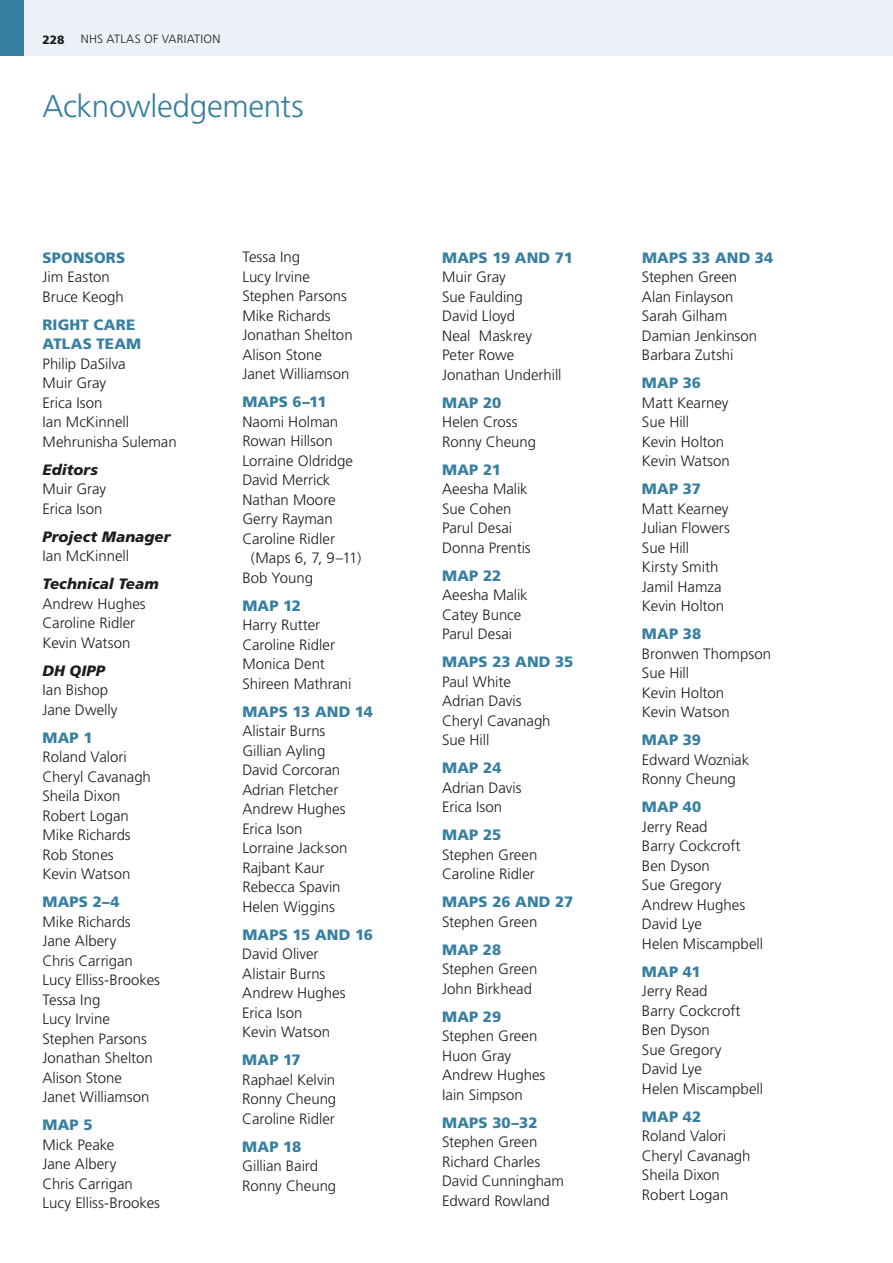
<style>
.page{position:relative;width:893px;height:1263px;background:#fff}
.page>*{position:absolute;margin:0;border:0;box-sizing:border-box;transform-origin:0 0}
.t1{font:300 31.5px "Frutiger";letter-spacing:-.01em;color:#377fa1}
.t2{font:300 15px/19.5px "Frutiger";letter-spacing:-.005em;color:#1d1d1b}
.t3{font:900 15px/19.5px "Frutiger";letter-spacing:.015em;color:#377fa1}
.t4{font:italic 900 15px "Frutiger";letter-spacing:.005em;color:#1d1d1b}
.t5{font:300 12px "Frutiger";letter-spacing:.025em;color:#1d1d1b}
.t6{font:900 12px "Frutiger";color:#1d1d1b}
</style>
<div class="page">
<div style="left:0;top:0;width:893px;height:55px;background:#ebf1f6"></div>
<div style="left:0;top:0;width:23px;height:55px;background:#377fa1"></div>
<p class="t6" style="left:43px;top:32px;width:24px">228</p>
<p class="t5" style="left:81px;top:32px;width:139px">NHS Atlas of Variation</p>
<h1 class="t1" style="left:43px;top:88px;width:263px">Acknowledgements</h1>
<p class="t3" style="left:43px;top:248px;width:83px">SPONSORS</p>
<p class="t2" style="left:43px;top:268px;width:83px">Jim Easton<br>Bruce Keogh</p>
<p class="t3" style="left:43px;top:315px;width:100px">RIGHT CARE<br>ATLAS TEAM</p>
<p class="t2" style="left:43px;top:354px;width:136px">Philip DaSilva<br>Muir Gray<br>Erica Ison<br>Ian McKinnell<br>Mehrunisha Suleman</p>
<p class="t4" style="left:43px;top:461px;width:57px">Editors</p>
<p class="t2" style="left:43px;top:480px;width:65px">Muir Gray<br>Erica Ison</p>
<p class="t4" style="left:43px;top:528px;width:130px">Project Manager</p>
<p class="t2" style="left:43px;top:547px;width:88px">Ian McKinnell</p>
<p class="t4" style="left:43px;top:575px;width:117px">Technical Team</p>
<p class="t2" style="left:43px;top:594px;width:105px">Andrew Hughes<br>Caroline Ridler<br>Kevin Watson</p>
<p class="t4" style="left:43px;top:662px;width:64px">DH QIPP</p>
<p class="t2" style="left:43px;top:681px;width:76px">Ian Bishop<br>Jane Dwelly</p>
<p class="t3" style="left:43px;top:728px;width:52px">MAP 1</p>
<p class="t2" style="left:43px;top:748px;width:110px">Roland Valori<br>Cheryl Cavanagh<br>Sheila Dixon<br>Robert Logan<br>Mike Richards<br>Rob Stones<br>Kevin Watson</p>
<p class="t3" style="left:43px;top:892px;width:79px">MAPS 2–4</p>
<p class="t2" style="left:43px;top:912px;width:119px">Mike Richards<br>Jane Albery<br>Chris Carrigan<br>Lucy Elliss-Brookes<br>Tessa Ing<br>Lucy Irvine<br>Stephen Parsons<br>Jonathan Shelton<br>Alison Stone<br>Janet Williamson</p>
<p class="t3" style="left:43px;top:1115px;width:52px">MAP 5</p>
<p class="t2" style="left:43px;top:1135px;width:119px">Mick Peake<br>Jane Albery<br>Chris Carrigan<br>Lucy Elliss-Brookes</p>
<p class="t2" style="left:242px;top:247px;width:112px">Tessa Ing<br>Lucy Irvine<br>Stephen Parsons<br>Mike Richards<br>Jonathan Shelton<br>Alison Stone<br>Janet Williamson</p>
<p class="t3" style="left:242px;top:392px;width:86px">MAPS 6–11</p>
<p class="t2" style="left:242px;top:412px;width:97px">Naomi Holman</p>
<p class="t2" style="left:242px;top:431px;width:92px">Rowan Hillson</p>
<p class="t2" style="left:242px;top:451px;width:112px">Lorraine Oldridge</p>
<p class="t2" style="left:242px;top:470px;width:90px">David Merrick</p>
<p class="t2" style="left:242px;top:490px;width:95px">Nathan Moore</p>
<p class="t2" style="left:242px;top:509px;width:92px">Gerry Rayman</p>
<p class="t2" style="left:242px;top:529px;width:94px">Caroline Ridler</p>
<p class="t2" style="left:251px;top:548px;width:112px">(Maps 6, 7, 9–11)</p>
<p class="t2" style="left:242px;top:568px;width:72px">Bob Young</p>
<p class="t3" style="left:242px;top:596px;width:60px">MAP 12</p>
<p class="t2" style="left:242px;top:615px;width:111px">Harry Rutter<br>Caroline Ridler<br>Monica Dent<br>Shireen Mathrani</p>
<p class="t3" style="left:242px;top:702px;width:132px">MAPS 13 AND 14</p>
<p class="t2" style="left:242px;top:721px;width:107px">Alistair Burns<br>Gillian Ayling<br>David Corcoran<br>Adrian Fletcher<br>Andrew Hughes<br>Erica Ison<br>Lorraine Jackson<br>Rajbant Kaur<br>Rebecca Spavin<br>Helen Wiggins</p>
<p class="t3" style="left:242px;top:925px;width:132px">MAPS 15 AND 16</p>
<p class="t2" style="left:242px;top:944px;width:105px">David Oliver<br>Alistair Burns<br>Andrew Hughes<br>Erica Ison<br>Kevin Watson</p>
<p class="t3" style="left:242px;top:1050px;width:60px">MAP 17</p>
<p class="t2" style="left:242px;top:1070px;width:95px;text-align:justify">Raphael Kelvin Ronny Cheung Caroline Ridler</p>
<p class="t3" style="left:242px;top:1137px;width:60px">MAP 18</p>
<p class="t2" style="left:242px;top:1156px;width:95px">Gillian Baird<br>Ronny Cheung</p>
<p class="t3" style="left:442px;top:248px;width:132px">MAPS 19 AND 71</p>
<p class="t2" style="left:442px;top:268px;width:121px">Muir Gray<br>Sue Faulding<br>David Lloyd<br>Neal Maskrey<br>Peter Rowe<br>Jonathan Underhill</p>
<p class="t3" style="left:442px;top:393px;width:61px">MAP 20</p>
<p class="t2" style="left:442px;top:413px;width:95px">Helen Cross<br>Ronny Cheung</p>
<p class="t3" style="left:442px;top:460px;width:60px">MAP 21</p>
<p class="t2" style="left:442px;top:480px;width:90px">Aeesha Malik<br>Sue Cohen<br>Parul Desai<br>Donna Prentis</p>
<p class="t3" style="left:442px;top:566px;width:61px">MAP 22</p>
<p class="t2" style="left:442px;top:586px;width:87px">Aeesha Malik<br>Catey Bunce<br>Parul Desai</p>
<p class="t3" style="left:442px;top:652px;width:133px">MAPS 23 AND 35</p>
<p class="t2" style="left:442px;top:672px;width:110px">Paul White<br>Adrian Davis<br>Cheryl Cavanagh<br>Sue Hill</p>
<p class="t3" style="left:442px;top:758px;width:61px">MAP 24</p>
<p class="t2" style="left:442px;top:778px;width:81px">Adrian Davis<br>Erica Ison</p>
<p class="t3" style="left:442px;top:825px;width:61px">MAP 25</p>
<p class="t2" style="left:442px;top:845px;width:97px">Stephen Green<br>Caroline Ridler</p>
<p class="t3" style="left:442px;top:892px;width:133px">MAPS 26 AND 27</p>
<p class="t2" style="left:442px;top:912px;width:97px">Stephen Green</p>
<p class="t3" style="left:442px;top:940px;width:61px">MAP 28</p>
<p class="t2" style="left:442px;top:960px;width:97px">Stephen Green<br>John Birkhead</p>
<p class="t3" style="left:442px;top:1007px;width:61px">MAP 29</p>
<p class="t2" style="left:442px;top:1027px;width:105px">Stephen Green<br>Huon Gray<br>Andrew Hughes<br>Iain Simpson</p>
<p class="t3" style="left:442px;top:1113px;width:97px">MAPS 30–32</p>
<p class="t2" style="left:442px;top:1133px;width:123px">Stephen Green<br>Richard Charles<br>David Cunningham<br>Edward Rowland</p>
<p class="t3" style="left:642px;top:248px;width:133px">MAPS 33 AND 34</p>
<p class="t2" style="left:642px;top:268px;width:117px">Stephen Green<br>Alan Finlayson<br>Sarah Gilham<br>Damian Jenkinson<br>Barbara Zutshi</p>
<p class="t3" style="left:642px;top:373px;width:61px">MAP 36</p>
<p class="t2" style="left:642px;top:393px;width:89px">Matt Kearney<br>Sue Hill<br>Kevin Holton<br>Kevin Watson</p>
<p class="t3" style="left:642px;top:479px;width:60px">MAP 37</p>
<p class="t2" style="left:642px;top:499px;width:90px">Matt Kearney<br>Julian Flowers<br>Sue Hill<br>Kirsty Smith<br>Jamil Hamza<br>Kevin Holton</p>
<p class="t3" style="left:642px;top:624px;width:61px">MAP 38</p>
<p class="t2" style="left:642px;top:644px;width:131px">Bronwen Thompson<br>Sue Hill<br>Kevin Holton<br>Kevin Watson</p>
<p class="t3" style="left:642px;top:730px;width:61px">MAP 39</p>
<p class="t2" style="left:642px;top:750px;width:109px">Edward Wozniak<br>Ronny Cheung</p>
<p class="t3" style="left:642px;top:797px;width:61px">MAP 40</p>
<p class="t2" style="left:642px;top:817px;width:123px">Jerry Read<br>Barry Cockcroft<br>Ben Dyson<br>Sue Gregory<br>Andrew Hughes<br>David Lye<br>Helen Miscampbell</p>
<p class="t3" style="left:642px;top:962px;width:60px">MAP 41</p>
<p class="t2" style="left:642px;top:982px;width:123px">Jerry Read<br>Barry Cockcroft<br>Ben Dyson<br>Sue Gregory<br>David Lye<br>Helen Miscampbell</p>
<p class="t3" style="left:642px;top:1107px;width:61px">MAP 42</p>
<p class="t2" style="left:642px;top:1127px;width:110px">Roland Valori<br>Cheryl Cavanagh<br>Sheila Dixon<br>Robert Logan</p>
</div>
